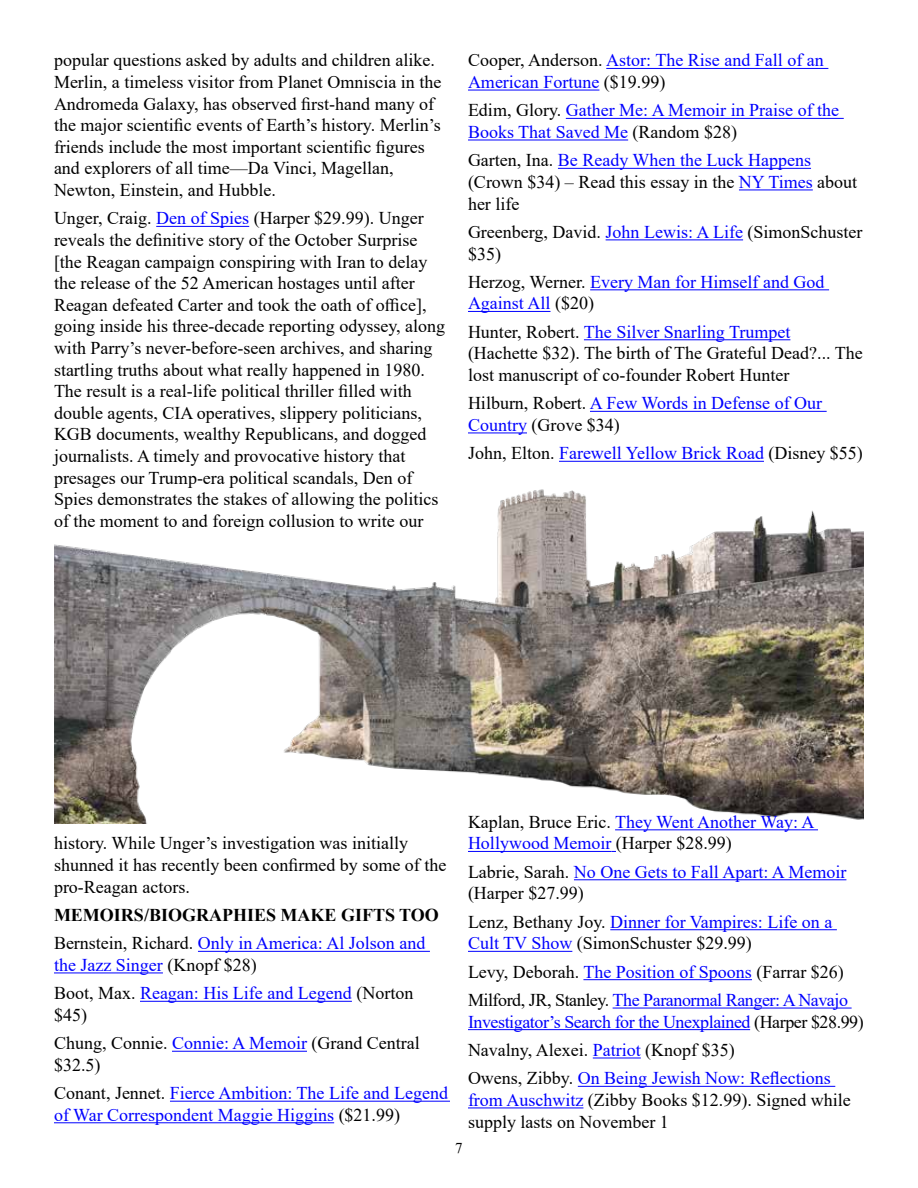
<style>
.page{position:relative;width:918px;height:1188px;background:#fff}
.page>*{position:absolute;margin:0;border:0;box-sizing:border-box;transform-origin:0 0}
.t1{font:18px/21.6px "Times New Roman";color:#000}
.t2{font:18px/21.6px "Times New Roman";color:#00f}
.t3{font:18px/28.3px "Times New Roman";letter-spacing:-.025em;color:#00f}
.t4{font:700 18px/28.3px "Times New Roman";color:#000}
.t5{font:15px "Times New Roman";color:#000}
.s1{color:#00f}
.s2{color:#000}
.s3{font-weight:400}
.s4{font-weight:400;color:#00f}
</style>
<div class="page">
<img style="left:54px;top:489px;width:810px;height:334px">
<hr style="left:156px;top:226px;width:93px;height:1px;background:#00f">
<hr style="left:606px;top:68px;width:222px;height:1px;background:#00f">
<hr style="left:468px;top:90px;width:131px;height:1px;background:#00f">
<hr style="left:566px;top:118px;width:278px;height:1px;background:#00f">
<hr style="left:468px;top:140px;width:160px;height:1px;background:#00f">
<hr style="left:558px;top:168px;width:253px;height:1px;background:#00f">
<hr style="left:739px;top:190px;width:74px;height:1px;background:#00f">
<hr style="left:606px;top:239px;width:137px;height:1px;background:#00f">
<hr style="left:590px;top:289px;width:239px;height:1px;background:#00f">
<hr style="left:468px;top:311px;width:83px;height:1px;background:#00f">
<hr style="left:584px;top:339px;width:206px;height:1px;background:#00f">
<hr style="left:590px;top:411px;width:237px;height:1px;background:#00f">
<hr style="left:468px;top:433px;width:59px;height:1px;background:#00f">
<hr style="left:559px;top:461px;width:205px;height:1px;background:#00f">
<hr style="left:198px;top:951px;width:232px;height:1px;background:#00f">
<hr style="left:54px;top:973px;width:109px;height:1px;background:#00f">
<hr style="left:140px;top:1001px;width:212px;height:1px;background:#00f">
<hr style="left:172px;top:1051px;width:135px;height:1px;background:#00f">
<hr style="left:170px;top:1101px;width:280px;height:1px;background:#00f">
<hr style="left:54px;top:1122px;width:280px;height:1px;background:#00f">
<hr style="left:615px;top:829px;width:203px;height:1px;background:#00f">
<hr style="left:468px;top:851px;width:143px;height:1px;background:#00f">
<hr style="left:574px;top:879px;width:272px;height:1px;background:#00f">
<hr style="left:610px;top:929px;width:227px;height:1px;background:#00f">
<hr style="left:468px;top:951px;width:104px;height:1px;background:#00f">
<hr style="left:583px;top:979px;width:169px;height:1px;background:#00f">
<hr style="left:613px;top:1008px;width:239px;height:1px;background:#00f">
<hr style="left:468px;top:1029px;width:282px;height:1px;background:#00f">
<hr style="left:593px;top:1058px;width:48px;height:1px;background:#00f">
<hr style="left:578px;top:1086px;width:257px;height:1px;background:#00f">
<hr style="left:468px;top:1108px;width:115px;height:1px;background:#00f">
<p class="t1" style="left:54px;top:49px;width:389px">popular questions asked by adults and children alike.<br>Merlin, a timeless visitor from Planet Omniscia in the Andromeda Galaxy, has observed first-hand many of the major scientific events of Earth’s history. Merlin’s friends include the most important scientific figures and explorers of all time—Da Vinci, Magellan, Newton, Einstein, and Hubble.</p>
<p class="t1" style="left:54px;top:207px;width:393px">Unger, Craig. <span class="s1">Den of Spies</span> (Harper $29.99). Unger reveals the definitive story of the October Surprise [the Reagan campaign conspiring with Iran to delay the release of the 52 American hostages until after Reagan defeated Carter and took the oath of office], going inside his three-decade reporting odyssey, along with Parry’s never-before-seen archives, and sharing startling truths about what really happened in 1980.<br>The result is a real-life political thriller filled with double agents, CIA operatives, slippery politicians, KGB documents, wealthy Republicans, and dogged journalists. A timely and provocative history that presages our Trump-era political scandals, Den of Spies demonstrates the stakes of allowing the politics of the moment to and foreign collusion to write our</p>
<p class="t2" style="left:468px;top:49px;width:357px"><span class="s2">Cooper, Anderson.</span> Astor: The Rise and Fall of an<br>American Fortune <span class="s2">($19.99)</span></p>
<p class="t2" style="left:468px;top:99px;width:373px"><span class="s2">Edim, Glory.</span> Gather Me: A Memoir in Praise of the<br>Books That Saved Me <span class="s2">(Random $28)</span></p>
<p class="t1" style="left:468px;top:149px;width:391px">Garten, Ina. <span class="s1">Be Ready When the Luck Happens </span>(Crown $34) – Read this essay in the <span class="s1">NY Times</span> about her life</p>
<p class="t1" style="left:468px;top:221px;width:396px">Greenberg, David. <span class="s1">John Lewis: A Life</span> (SimonSchuster $35)</p>
<p class="t2" style="left:468px;top:270px;width:358px"><span class="s2">Herzog, Werner.</span> Every Man for Himself and God<br>Against All <span class="s2">($20)</span></p>
<p class="t1" style="left:468px;top:320px;width:396px">Hunter, Robert. <span class="s1">The Silver Snarling Trumpet </span>(Hachette $32). The birth of The Grateful Dead?... The lost manuscript of co-founder Robert Hunter</p>
<p class="t2" style="left:468px;top:392px;width:356px"><span class="s2">Hilburn, Robert.</span> A Few Words in Defense of Our<br>Country <span class="s2">(Grove $34)</span></p>
<p class="t2" style="left:468px;top:442px;width:396px"><span class="s2">John, Elton.</span> Farewell Yellow Brick Road <span class="s2">(Disney $55)</span></p>
<p class="t1" style="left:54px;top:832px;width:394px">history. While Unger’s investigation was initially shunned it has recently been confirmed by some of the pro-Reagan actors.</p>
<p class="t4" style="left:54px;top:900px;width:386px">MEMOIRS/BIOGRAPHIES MAKE GIFTS TOO<br><span class="s3">Bernstein, Richard.</span> <span class="s4">Only in America: Al Jolson and</span></p>
<p class="t2" style="left:54px;top:950px;width:361px;line-height:28.3px">the Jazz Singer <span class="s2">(Knopf $28)<br>Boot, Max.</span> Reagan: His Life and Legend <span class="s2">(Norton</span></p>
<p class="t1" style="left:54px;top:1000px;width:367px;line-height:28.3px">$45)<br>Chung, Connie. <span class="s1">Connie: A Memoir</span> (Grand Central</p>
<p class="t2" style="left:54px;top:1050px;width:396px;line-height:28.3px"><span class="s2">$32.5)<br>Conant, Jennet.</span> Fierce Ambition: The Life and Legend</p>
<p class="t2" style="left:54px;top:1103px;width:348px">of War Correspondent Maggie Higgins <span class="s2">($21.99)</span></p>
<p class="t2" style="left:468px;top:810px;width:348px"><span class="s2">Kaplan, Bruce Eric.</span> They Went Another Way: A<br>Hollywood Memoir <span class="s2">(Harper $28.99)</span></p>
<p class="t2" style="left:468px;top:860px;width:380px"><span class="s2">Labrie, Sarah.</span> No One Gets to Fall Apart: A Memoir <span class="s2">(Harper $27.99)</span></p>
<p class="t1" style="left:468px;top:910px;width:366px">Lenz, Bethany Joy. <span class="s1">Dinner for Vampires: Life on a<br>Cult TV Show</span> (SimonSchuster $29.99)</p>
<p class="t3" style="left:468px;top:957px;width:382px"><span class="s2">Levy, Deborah.</span> The Position of Spoons <span class="s2">(Farrar $26)<br>Milford, JR, Stanley.</span> The Paranormal Ranger: A Navajo</p>
<p class="t2" style="left:468px;top:1007px;width:397px;line-height:28.3px">Investigator’s Search for the Unexplained <span class="s2">(Harper $28.99)<br>Navalny, Alexei.</span> Patriot <span class="s2">(Knopf $35)<br>Owens, Zibby.</span> On Being Jewish Now: Reflections</p>
<p class="t1" style="left:468px;top:1089px;width:384px"><span class="s1">from Auschwitz</span> (Zibby Books $12.99). Signed while supply lasts on November 1</p>
<p class="t5" style="left:455px;top:1137px;width:9px">7</p>
</div>
